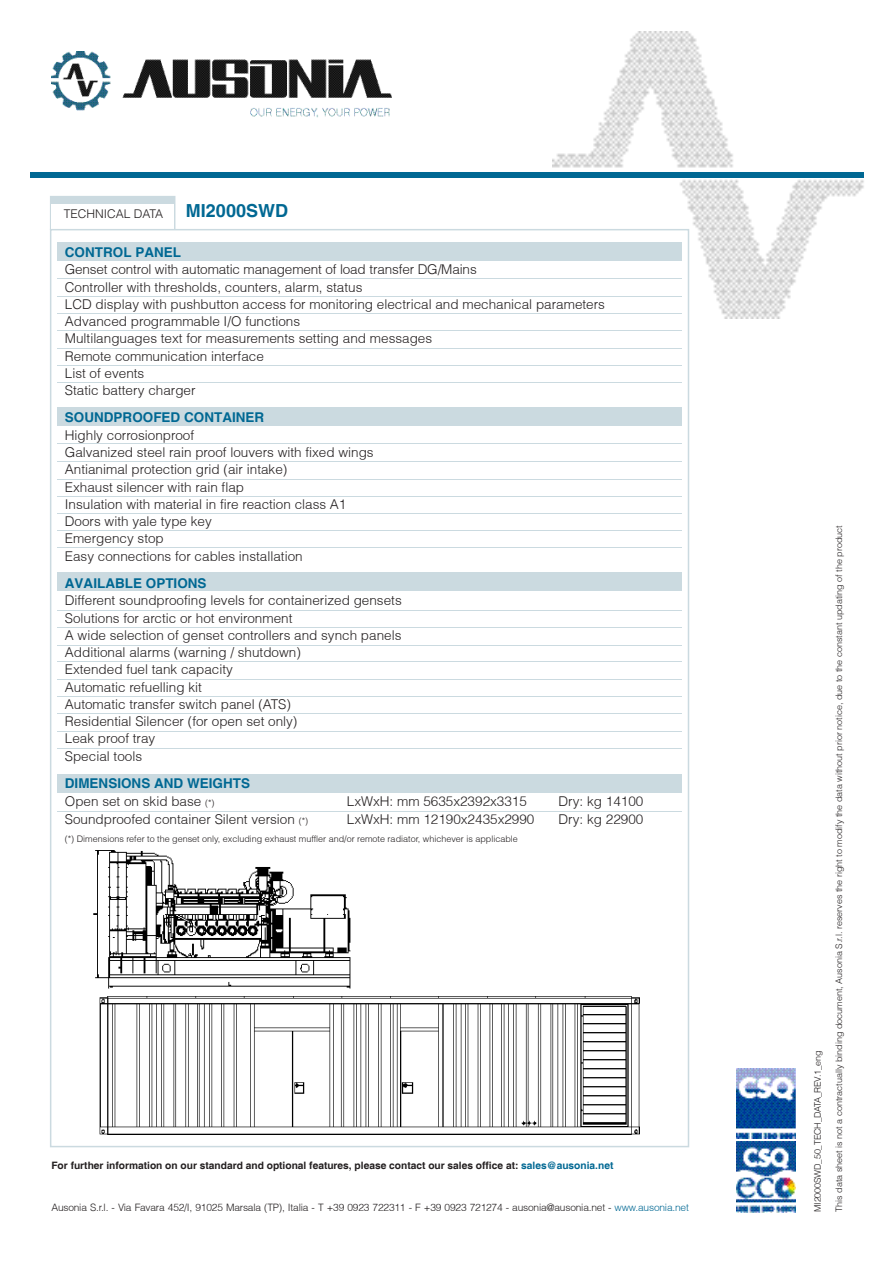
<style>
.page{position:relative;width:893px;height:1263px;background:#fff}
.page>*{position:absolute;margin:0;border:0;box-sizing:border-box;transform-origin:0 0}
.t1{font:700 18px "Helvetica";color:#006893}
.t2{font:300 13.5px "Helvetica";color:#231f20}
.t3{font:700 13.5px "Helvetica";color:#006893}
.t4{font:300 12px "Helvetica";color:#231f20}
.t5{font:300 10.2px "Helvetica";letter-spacing:-.02em;color:#231f20}
.t6{font:700 10.2px "Helvetica";color:#231f20}
.t7{font:300 9px "Helvetica";color:#231f20}
.t8{font:300 9px "Helvetica";letter-spacing:-.02em;color:#231f20}
.s1{font-size:9px}
.s2{color:#006893}
</style>
<div class="page">
<img style="left:552px;top:31px;width:312px;height:287px">
<div style="left:57px;top:242px;width:624px;height:19px;background:#cbdae0"></div>
<img style="left:51px;top:51px;width:341px;height:67px">
<div style="left:30px;top:172px;width:834px;height:6px;background:#006893"></div>
<div style="left:57px;top:408px;width:624px;height:18px;background:#cbdae0"></div>
<div style="left:57px;top:572px;width:624px;height:18px;background:#cbdae0"></div>
<div style="left:57px;top:774px;width:624px;height:18px;background:#cbdae0"></div>
<hr style="left:58px;top:278px;width:624px;height:1px;background:#cbdae0">
<hr style="left:58px;top:296px;width:624px;height:1px;background:#cbdae0">
<hr style="left:58px;top:313px;width:624px;height:1px;background:#cbdae0">
<hr style="left:58px;top:330px;width:624px;height:1px;background:#cbdae0">
<hr style="left:58px;top:348px;width:624px;height:1px;background:#cbdae0">
<hr style="left:58px;top:365px;width:624px;height:1px;background:#cbdae0">
<hr style="left:58px;top:382px;width:624px;height:1px;background:#cbdae0">
<hr style="left:58px;top:443px;width:624px;height:1px;background:#cbdae0">
<hr style="left:58px;top:461px;width:624px;height:1px;background:#cbdae0">
<hr style="left:58px;top:479px;width:624px;height:1px;background:#cbdae0">
<hr style="left:58px;top:496px;width:624px;height:1px;background:#cbdae0">
<hr style="left:58px;top:513px;width:624px;height:1px;background:#cbdae0">
<hr style="left:58px;top:530px;width:624px;height:1px;background:#cbdae0">
<hr style="left:58px;top:547px;width:624px;height:1px;background:#cbdae0">
<hr style="left:58px;top:610px;width:624px;height:1px;background:#cbdae0">
<hr style="left:58px;top:627px;width:624px;height:1px;background:#cbdae0">
<hr style="left:58px;top:645px;width:624px;height:1px;background:#cbdae0">
<hr style="left:58px;top:661px;width:624px;height:1px;background:#cbdae0">
<hr style="left:58px;top:679px;width:624px;height:1px;background:#cbdae0">
<hr style="left:58px;top:696px;width:624px;height:1px;background:#cbdae0">
<hr style="left:58px;top:713px;width:624px;height:1px;background:#cbdae0">
<hr style="left:58px;top:731px;width:624px;height:1px;background:#cbdae0">
<hr style="left:58px;top:811px;width:624px;height:1px;background:#cbdae0">
<div style="left:50px;top:196px;width:125px;height:34px;background:#cbdae0"></div>
<div style="left:51px;top:204px;width:123px;height:28px;background:#fff"></div>
<svg style="left:736px;top:1068px;width:60px;height:71px"></svg>
<img style="left:737px;top:1068px;width:59px;height:70px">
<img style="left:736px;top:1142px;width:60px;height:71px">
<hr style="left:58px;top:748px;width:624px;height:1px;background:#cbdae0">
<img style="left:93px;top:851px;width:292px;height:146px">
<img style="left:99px;top:997px;width:541px;height:138px">
<p class="t4" style="left:64px;top:206px;width:101px">TECHNICAL DATA</p>
<p class="t1" style="left:186px;top:200px;width:104px">MI2000SWD</p>
<p class="t3" style="left:65px;top:244px;width:118px">CONTROL PANEL</p>
<p class="t2" style="left:65px;top:261px;width:413px">Genset control with automatic management of load transfer DG/Mains</p>
<p class="t2" style="left:65px;top:278px;width:299px">Controller with thresholds, counters, alarm, status</p>
<p class="t2" style="left:65px;top:296px;width:542px">LCD display with pushbutton access for monitoring electrical and mechanical parameters</p>
<p class="t2" style="left:65px;top:313px;width:237px">Advanced programmable I/O functions</p>
<p class="t2" style="left:65px;top:330px;width:369px">Multilanguages text for measurements setting and messages</p>
<p class="t2" style="left:65px;top:347px;width:201px">Remote communication interface</p>
<p class="t2" style="left:65px;top:365px;width:81px">List of events</p>
<p class="t2" style="left:65px;top:382px;width:132px">Static battery charger</p>
<p class="t3" style="left:65px;top:409px;width:201px">SOUNDPROOFED CONTAINER</p>
<p class="t2" style="left:65px;top:427px;width:131px">Highly corrosionproof</p>
<p class="t2" style="left:65px;top:444px;width:310px">Galvanized steel rain proof louvers with fixed wings</p>
<p class="t2" style="left:65px;top:461px;width:224px">Antianimal protection grid (air intake)</p>
<p class="t2" style="left:65px;top:478px;width:181px">Exhaust silencer with rain flap</p>
<p class="t2" style="left:65px;top:496px;width:283px">Insulation with material in fire reaction class A1</p>
<p class="t2" style="left:65px;top:513px;width:149px">Doors with yale type key</p>
<p class="t2" style="left:65px;top:530px;width:101px">Emergency stop</p>
<p class="t2" style="left:65px;top:547px;width:239px">Easy connections for cables installation</p>
<p class="t3" style="left:65px;top:575px;width:143px">AVAILABLE OPTIONS</p>
<p class="t2" style="left:65px;top:592px;width:338px">Different soundproofing levels for containerized gensets</p>
<p class="t2" style="left:65px;top:609px;width:229px">Solutions for arctic or hot environment</p>
<p class="t2" style="left:65px;top:627px;width:338px">A wide selection of genset controllers and synch panels</p>
<p class="t2" style="left:65px;top:644px;width:238px">Additional alarms (warning / shutdown)</p>
<p class="t2" style="left:65px;top:661px;width:170px">Extended fuel tank capacity</p>
<p class="t2" style="left:65px;top:678px;width:139px">Automatic refuelling kit</p>
<p class="t2" style="left:65px;top:696px;width:228px">Automatic transfer switch panel (ATS)</p>
<p class="t2" style="left:65px;top:713px;width:234px">Residential Silencer (for open set only)</p>
<p class="t2" style="left:65px;top:730px;width:92px">Leak proof tray</p>
<p class="t2" style="left:65px;top:747px;width:79px">Special tools</p>
<p class="t3" style="left:65px;top:775px;width:187px">DIMENSIONS AND WEIGHTS</p>
<p class="t2" style="left:65px;top:793px;width:151px">Open set on skid base <span class="s1">(*)</span></p>
<p class="t2" style="left:347px;top:793px;width:182px">LxWxH: mm 5635x2392x3315</p>
<p class="t2" style="left:558px;top:793px;width:87px">Dry: kg 14100</p>
<p class="t2" style="left:65px;top:811px;width:245px">Soundproofed container Silent version <span class="s1">(*)</span></p>
<p class="t2" style="left:347px;top:811px;width:189px">LxWxH: mm 12190x2435x2990</p>
<p class="t2" style="left:558px;top:811px;width:87px">Dry: kg 22900</p>
<p class="t7" style="left:65px;top:833px;width:455px">(*) Dimensions refer to the genset only, excluding exhaust muffler and/or remote radiator, whichever is applicable</p>
<p class="t6" style="left:51px;top:1159px;width:563px">For further information on our standard and optional features, please contact our sales office at: <span class="s2">sales@ausonia.net</span></p>
<p class="t5" style="left:51px;top:1201px;width:639px">Ausonia S.r.l. - Via Favara 452/I, 91025 Marsala (TP), Italia - T +39 0923 722311 - F +39 0923 721274 - ausonia@ausonia.net - <span class="s2">www.ausonia.net</span></p>
<p class="t8" style="left:812px;top:1212px;width:163px;rotate:-90deg">MI2000SWD_50_TECH_DATA_REV.1_eng</p>
<p class="t7" style="left:833px;top:1212px;width:688px;rotate:-90deg">This data sheet is not a contractually binding document, Ausonia S.r.l. reserves the right to modify the data without prior notice, due to the constant updating of the product</p>
</div>
